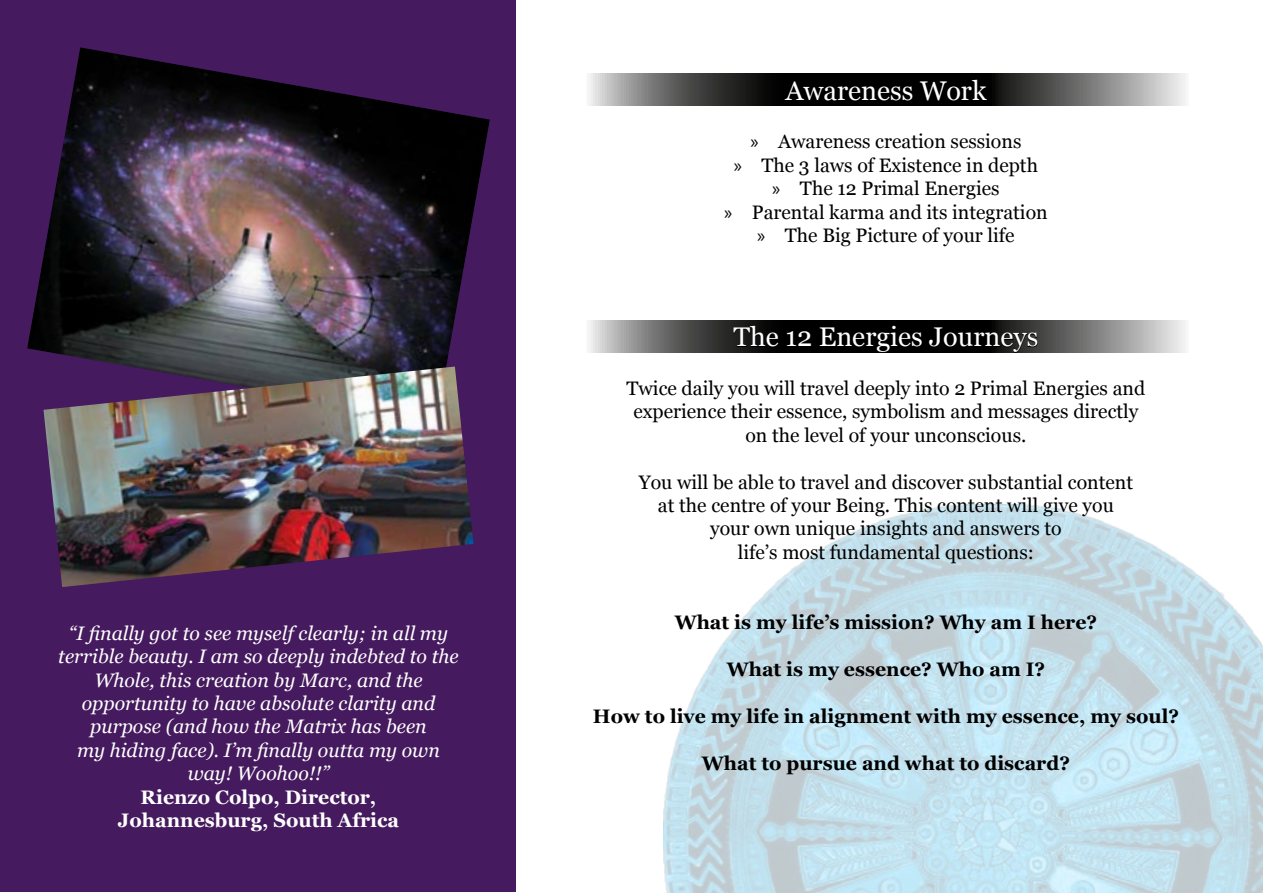
<style>
.page{position:relative;width:1263px;height:893px;background:#fff}
.page>*{position:absolute;margin:0;border:0;box-sizing:border-box;transform-origin:0 0}
.t1{font:27px "Georgia";color:#fff}
.t2{font:19.5px/23.4px "Georgia";color:#000;text-align:center}
.t3{font:italic 19.5px/23.4px "Georgia";color:#fff;text-align:center}
.t4{font:700 19.5px "Georgia";color:#000}
.t5{font:700 19.5px/23.4px "Georgia";color:#fff;text-align:center}
.s1{font-family:"Myriad Pro"}
</style>
<div class="page">
<div style="left:0;top:1px;width:515px;height:891px;background:#451a5e"></div>
<img style="left:663px;top:504px;width:600px;height:389px">
<svg style="left:588px;top:73px;width:597px;height:33px;background:#464646"></svg>
<svg style="left:588px;top:320px;width:597px;height:32px;background:#686868"></svg>
<svg style="left:733px;top:325px;width:46px;height:23px"></svg>
<svg style="left:786px;top:331px;width:26px;height:16px"></svg>
<div style="left:819px;top:326px;width:103px;height:27px;background:#000"></div>
<svg style="left:929px;top:327px;width:109px;height:26px;background:#0c0c0c"></svg>
<img style="left:27px;top:47px;width:463px;height:367px">
<img style="left:44px;top:367px;width:429px;height:220px">
<p class="t3" style="left:58px;top:622px;width:402px">“I finally got to see myself clearly; in all my terrible beauty. I am so deeply indebted to the Whole, this creation by Marc, and the opportunity to have absolute clarity and purpose (and how the Matrix has been<br>my hiding face). I’m finally outta my own way! Woohoo!!”</p>
<p class="t5" style="left:118px;top:785px;width:283px">Rienzo Colpo, Director,<br>Johannesburg, South Africa</p>
<h1 class="t1" style="left:785px;top:74px;width:203px">Awareness Work</h1>
<p class="t2" style="left:724px;top:130px;width:325px"><span class="s1">»</span> Awareness creation sessions<br><span class="s1">»</span> The 3 laws of Existence in depth<br><span class="s1">»</span> The 12 Primal Energies<br><span class="s1">»</span> Parental karma and its integration <span class="s1">»</span> The Big Picture of your life</p>
<h1 class="t1" style="left:733px;top:321px;width:306px">The 12 Energies Journeys</h1>
<p class="t2" style="left:626px;top:377px;width:520px">Twice daily you will travel deeply into 2 Primal Energies and experience their essence, symbolism and messages directly on the level of your unconscious.</p>
<p class="t2" style="left:639px;top:471px;width:496px">You will be able to travel and discover substantial content at the centre of your Being. This content will give you your own unique insights and answers to<br>life’s most fundamental questions:</p>
<p class="t4" style="left:675px;top:610px;width:424px">What is my life’s mission? Why am I here?</p>
<p class="t4" style="left:727px;top:657px;width:320px">What is my essence? Who am I?</p>
<p class="t4" style="left:593px;top:703px;width:588px">How to live my life in alignment with my essence, my soul?</p>
<p class="t4" style="left:702px;top:750px;width:370px">What to pursue and what to discard?</p>
</div>
